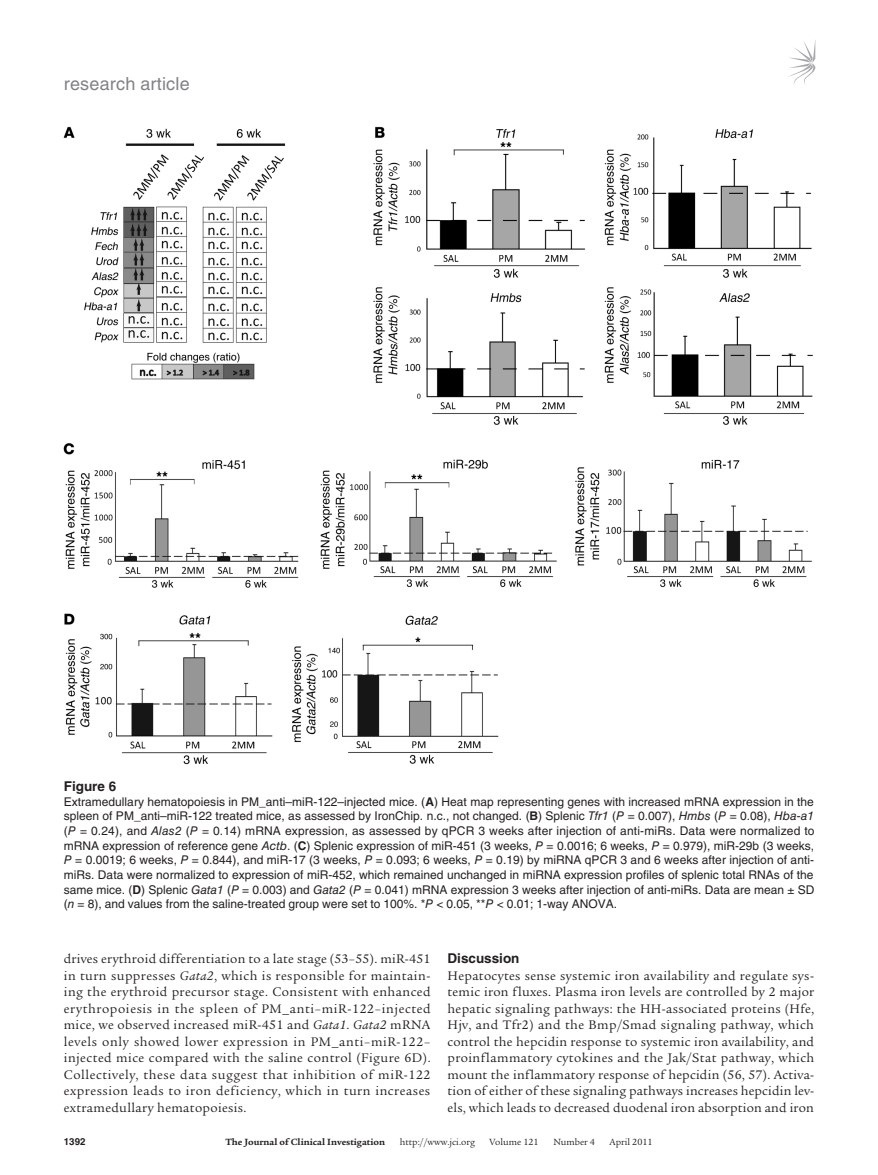
<style>
.page{position:relative;width:878px;height:1175px;background:#fff}
.page>*{position:absolute;margin:0;border:0;box-sizing:border-box;transform-origin:0 0}
.t1{font:18px "Helvetica LT Std";letter-spacing:.01em;color:#808285}
.t2{font:13.5px/16.5px "Legacy Serif Std";letter-spacing:.025em;color:#231f20;text-align:justify}
.t3{font:700 13.5px "Helvetica LT Std";color:#231f20}
.t4{font:12px/14.7px "Helvetica LT Std";color:#231f20;text-align:justify}
.t5{font:9.75px "Legacy Serif Std";color:#231f20}
.t6{font:700 9.75px "Legacy Serif Std";color:#231f20}
.t7{font:700 9.75px "Helvetica LT Std";color:#231f20}
.s1{font-weight:700}
.s2{font-style:italic}
</style>
<div class="page">
<svg style="left:789px;top:42px;width:26px;height:43px"></svg>
<img style="left:64px;top:126px;width:748px;height:638px">
<h1 class="t1" style="left:64px;top:73px;width:127px">research article</h1>
<p class="t3" style="left:64px;top:778px;width:54px">Figure 6</p>
<p class="t4" style="left:64px;top:794px;width:752px">Extramedullary hematopoiesis in PM_anti–miR-122–injected mice. (<span class="s1">A</span>) Heat map representing genes with increased mRNA expression in the spleen of PM_anti–miR-122 treated mice, as assessed by IronChip. n.c., not changed. (<span class="s1">B</span>) Splenic <span class="s2">Tfr1</span> (<span class="s2">P</span> = 0.007), <span class="s2">Hmbs</span> (<span class="s2">P</span> = 0.08), <span class="s2">Hba-a1 </span>(<span class="s2">P</span> = 0.24), and <span class="s2">Alas2</span> (<span class="s2">P</span> = 0.14) mRNA expression, as assessed by qPCR 3 weeks after injection of anti-miRs. Data were normalized to mRNA expression of reference gene <span class="s2">Actb</span>. (<span class="s1">C</span>) Splenic expression of miR-451 (3 weeks, <span class="s2">P</span> = 0.0016; 6 weeks, <span class="s2">P</span> = 0.979), miR-29b (3 weeks, <span class="s2">P</span> = 0.0019; 6 weeks, <span class="s2">P</span> = 0.844), and miR-17 (3 weeks, <span class="s2">P</span> = 0.093; 6 weeks, <span class="s2">P</span> = 0.19) by miRNA qPCR 3 and 6 weeks after injection of anti&shy;miRs. Data were normalized to expression of miR-452, which remained unchanged in miRNA expression profiles of splenic total RNAs of the same mice. (<span class="s1">D</span>) Splenic <span class="s2">Gata1</span> (<span class="s2">P</span> = 0.003) and <span class="s2">Gata2</span> (<span class="s2">P</span> = 0.041) mRNA expression 3 weeks after injection of anti-miRs. Data are mean ± SD (<span class="s2">n</span> = 8), and values from the saline-treated group were set to 100%. *<span class="s2">P</span> &lt; 0.05, **<span class="s2">P</span> &lt; 0.01; 1-way ANOVA.</p>
<p class="t2" style="left:64px;top:950px;width:368px">drives erythroid differentiation to a late stage (53–55). miR-451 in turn suppresses <span class="s2">Gata2</span>, which is responsible for maintain&shy;ing the erythroid precursor stage. Consistent with enhanced erythropoiesis in the spleen of PM_anti–miR-122–injected mice, we observed increased miR-451 and <span class="s2">Gata1</span>. <span class="s2">Gata2</span> mRNA levels only showed lower expression in PM_anti–miR-122– injected mice compared with the saline control (Figure 6D).<br>Collectively, these data suggest that inhibition of miR-122 expression leads to iron deficiency, which in turn increases extramedullary hematopoiesis.</p>
<p class="t3" style="left:447px;top:950px;width:74px">Discussion</p>
<p class="t2" style="left:447px;top:967px;width:368px">Hepatocytes sense systemic iron availability and regulate sys&shy;temic iron fluxes. Plasma iron levels are controlled by 2 major hepatic signaling pathways: the HH-associated proteins (Hfe, Hjv, and Tfr2) and the Bmp/Smad signaling pathway, which control the hepcidin response to systemic iron availability, and proinflammatory cytokines and the Jak/Stat pathway, which mount the inflammatory response of hepcidin (56, 57). Activa&shy;tion of either of these signaling pathways increases hepcidin lev&shy;els, which leads to decreased duodenal iron absorption and iron</p>
<p class="t7" style="left:64px;top:1135px;width:23px">1392</p>
<p class="t6" style="left:225px;top:1135px;width:161px">The Journal of Clinical Investigation</p>
<p class="t5" style="left:400px;top:1136px;width:77px">http://www.jci.org</p>
<p class="t5" style="left:489px;top:1136px;width:50px">Volume 121</p>
<p class="t5" style="left:553px;top:1136px;width:43px">Number 4</p>
<p class="t5" style="left:609px;top:1136px;width:44px">April 2011</p>
</div>
